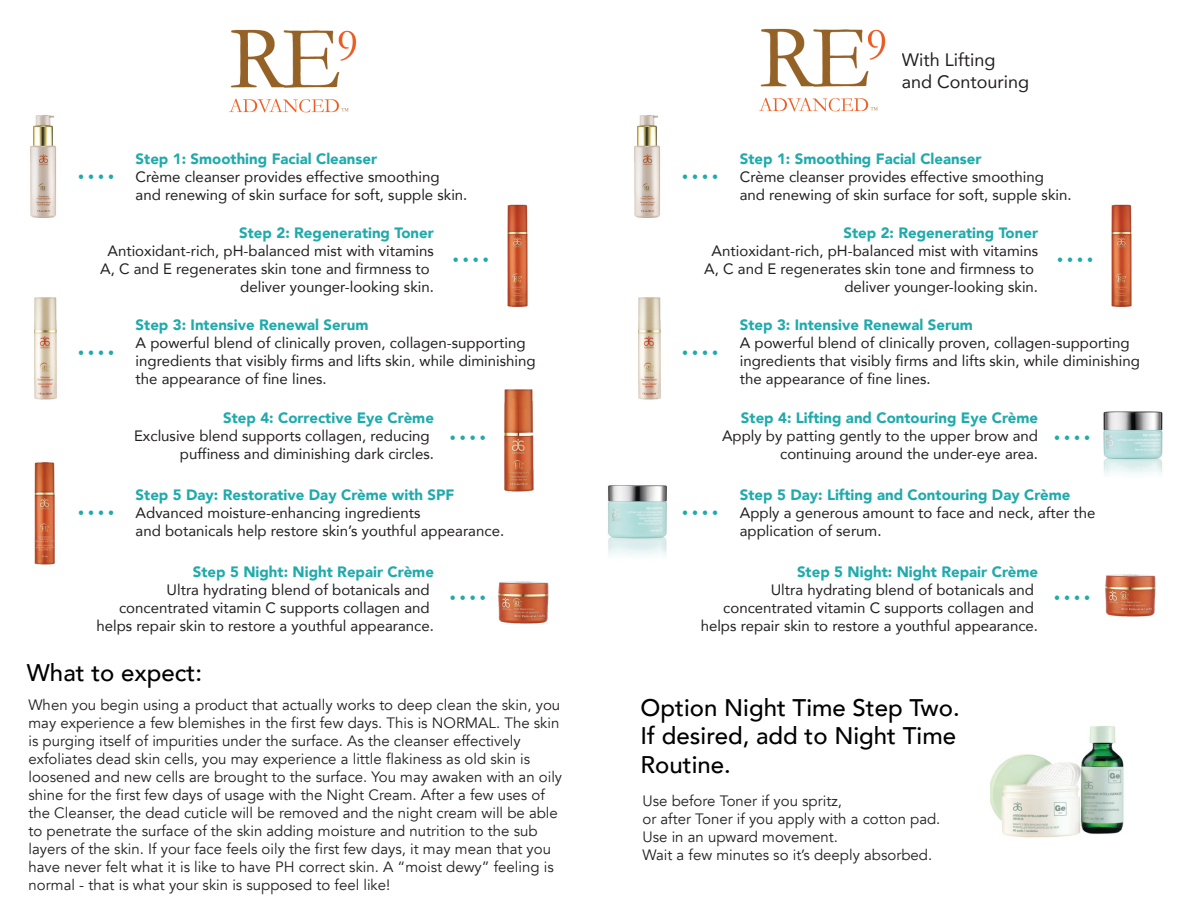
<style>
.page{position:relative;width:1188px;height:918px;background:#fff}
.page>*{position:absolute;margin:0;border:0;box-sizing:border-box;transform-origin:0 0}
.t1{font:36px "Avenir";color:#20aaac}
.t2{font:500 24px/28.8px "Avenir";color:#000}
.t3{font:18px/21.6px "Avenir";color:#231f20}
.t4{font:15px/18px "Avenir";color:#231f20}
.t5{font:15px/18px "Avenir";color:#231f20}
.t6{font:900 15px "Avenir";color:#20aaac}
</style>
<div class="page">
<img style="left:1105px;top:574px;width:51px;height:43px">
<img style="left:1103px;top:411px;width:60px;height:64px">
<img style="left:608px;top:485px;width:59px;height:71px">
<img style="left:34px;top:297px;width:23px;height:103px">
<img style="left:507px;top:204px;width:21px;height:103px">
<img style="left:30px;top:115px;width:26px;height:103px">
<img style="left:498px;top:581px;width:51px;height:43px">
<img style="left:504px;top:389px;width:30px;height:103px">
<img style="left:34px;top:462px;width:21px;height:103px">
<img style="left:638px;top:297px;width:23px;height:103px">
<img style="left:1111px;top:204px;width:21px;height:103px">
<img style="left:634px;top:115px;width:26px;height:103px">
<img style="left:990px;top:726px;width:134px;height:112px">
<img style="left:759px;top:28px;width:127px;height:84px">
<img style="left:229px;top:29px;width:128px;height:84px">
<p class="t3" style="left:902px;top:49px;width:129px">With Lifting and Contouring</p>
<p class="t6" style="left:136px;top:146px;width:243px">Step 1: Smoothing Facial Cleanser</p>
<p class="t4" style="left:136px;top:168px;width:333px">Crème cleanser provides effective smoothing and renewing of skin surface for soft, supple skin.</p>
<p class="t6" style="left:239px;top:220px;width:196px">Step 2: Regenerating Toner</p>
<p class="t4" style="left:100px;top:242px;width:335px;text-align:right">Antioxidant-rich, pH-balanced mist with vitamins<br>A, C and E regenerates skin tone and firmness to deliver younger-looking skin.</p>
<p class="t6" style="left:136px;top:312px;width:235px">Step 3: Intensive Renewal Serum</p>
<p class="t4" style="left:136px;top:334px;width:402px">A powerful blend of clinically proven, collagen-supporting ingredients that visibly firms and lifts skin, while diminishing the appearance of fine lines.</p>
<h1 class="t1" style="left:76px;top:138px;width:42px">....</h1>
<h1 class="t1" style="left:451px;top:221px;width:42px">....</h1>
<h1 class="t1" style="left:76px;top:314px;width:42px">....</h1>
<p class="t6" style="left:740px;top:146px;width:243px">Step 1: Smoothing Facial Cleanser</p>
<p class="t4" style="left:740px;top:168px;width:333px">Crème cleanser provides effective smoothing and renewing of skin surface for soft, supple skin.</p>
<p class="t6" style="left:843px;top:220px;width:196px">Step 2: Regenerating Toner</p>
<p class="t4" style="left:704px;top:242px;width:335px;text-align:right">Antioxidant-rich, pH-balanced mist with vitamins<br>A, C and E regenerates skin tone and firmness to deliver younger-looking skin.</p>
<p class="t6" style="left:740px;top:312px;width:235px">Step 3: Intensive Renewal Serum</p>
<p class="t4" style="left:740px;top:334px;width:402px">A powerful blend of clinically proven, collagen-supporting ingredients that visibly firms and lifts skin, while diminishing the appearance of fine lines.</p>
<h1 class="t1" style="left:680px;top:138px;width:42px">....</h1>
<h1 class="t1" style="left:1055px;top:221px;width:42px">....</h1>
<h1 class="t1" style="left:680px;top:314px;width:42px">....</h1>
<h1 class="t1" style="left:76px;top:474px;width:42px">....</h1>
<p class="t6" style="left:223px;top:405px;width:212px">Step 4: Corrective Eye Crème</p>
<p class="t4" style="left:134px;top:426px;width:301px;text-align:right">Exclusive blend supports collagen, reducing puffiness and diminishing dark circles.</p>
<p class="t6" style="left:136px;top:482px;width:320px">Step 5 Day: Restorative Day Crème with SPF</p>
<p class="t4" style="left:136px;top:504px;width:370px">Advanced moisture-enhancing ingredients<br>and botanicals help restore skin’s youthful appearance.</p>
<h1 class="t1" style="left:448px;top:398px;width:42px">....</h1>
<p class="t6" style="left:741px;top:405px;width:299px">Step 4: Lifting and Contouring Eye Crème</p>
<p class="t4" style="left:722px;top:426px;width:318px;text-align:right">Apply by patting gently to the upper brow and continuing around the under-eye area.</p>
<p class="t6" style="left:740px;top:482px;width:332px">Step 5 Day: Lifting and Contouring Day Crème</p>
<p class="t4" style="left:740px;top:504px;width:357px">Apply a generous amount to face and neck, after the application of serum.</p>
<h1 class="t1" style="left:1052px;top:398px;width:42px">....</h1>
<h1 class="t1" style="left:680px;top:474px;width:42px">....</h1>
<p class="t6" style="left:193px;top:559px;width:243px">Step 5 Night: Night Repair Crème</p>
<p class="t4" style="left:96px;top:580px;width:339px;text-align:right">Ultra hydrating blend of botanicals and concentrated vitamin C supports collagen and helps repair skin to restore a youthful appearance.</p>
<h1 class="t1" style="left:448px;top:558px;width:42px">....</h1>
<p class="t6" style="left:797px;top:559px;width:243px">Step 5 Night: Night Repair Crème</p>
<p class="t4" style="left:701px;top:580px;width:339px;text-align:right">Ultra hydrating blend of botanicals and concentrated vitamin C supports collagen and helps repair skin to restore a youthful appearance.</p>
<h1 class="t1" style="left:1052px;top:558px;width:42px">....</h1>
<h2 class="t2" style="left:27px;top:657px;width:177px">What to expect:</h2>
<p class="t5" style="left:28px;top:697px;width:535px">When you begin using a product that actually works to deep clean the skin, you may experience a few blemishes in the first few days. This is NORMAL. The skin is purging itself of impurities under the surface. As the cleanser effectively exfoliates dead skin cells, you may experience a little flakiness as old skin is loosened and new cells are brought to the surface. You may awaken with an oily shine for the first few days of usage with the Night Cream. After a few uses of the Cleanser, the dead cuticle will be removed and the night cream will be able to penetrate the surface of the skin adding moisture and nutrition to the sub layers of the skin. If your face feels oily the first few days, it may mean that you have never felt what it is like to have PH correct skin. A “moist dewy” feeling is normal - that is what your skin is supposed to feel like!</p>
<h2 class="t2" style="left:641px;top:691px;width:321px">Option Night Time Step Two.<br>If desired, add to Night Time<br>Routine.</h2>
<p class="t5" style="left:642px;top:793px;width:300px">Use before Toner if you spritz,<br>or after Toner if you apply with a cotton pad.<br>Use in an upward movement.<br>Wait a few minutes so it’s deeply absorbed.</p>
</div>
